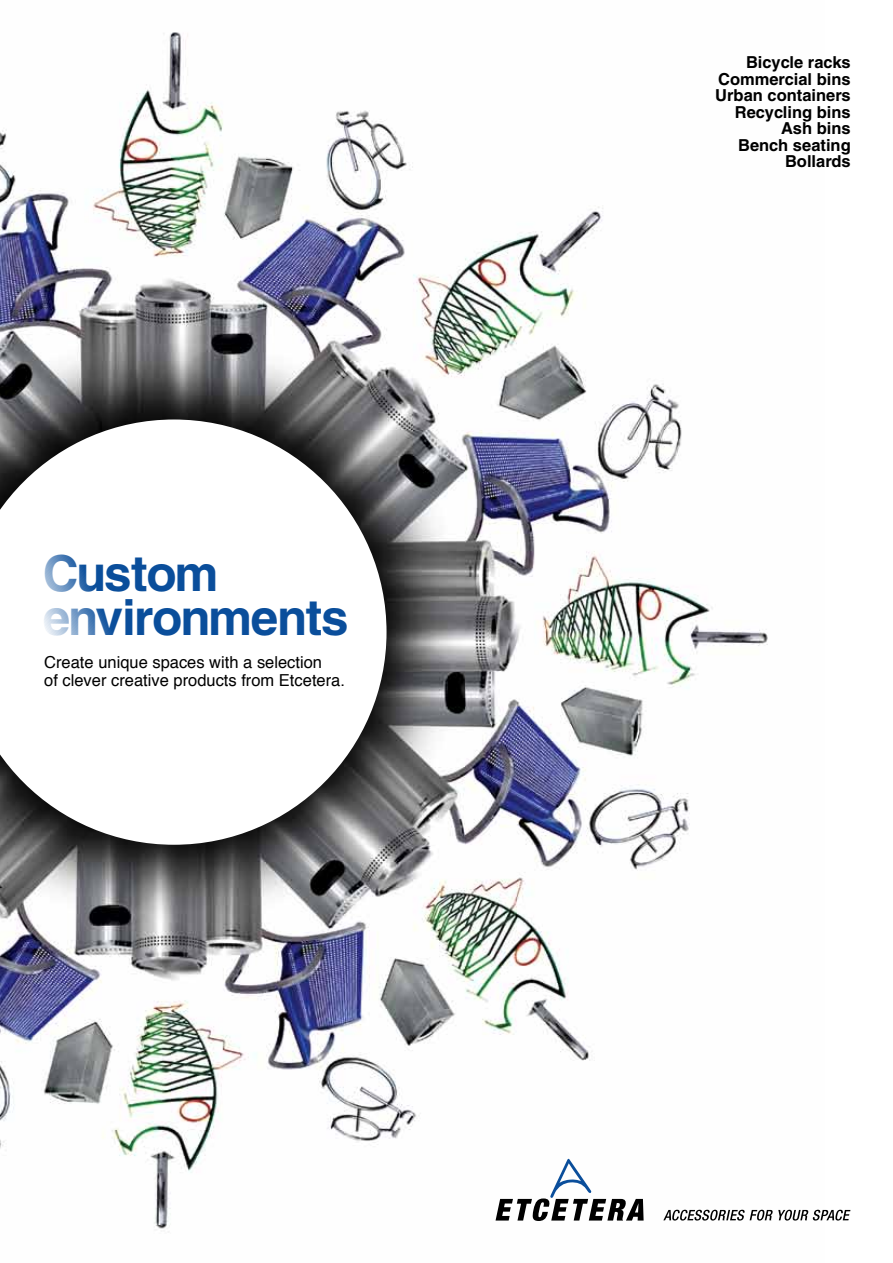
<style>
.page{position:relative;width:893px;height:1263px;background:#fff}
.page>*{position:absolute;margin:0;border:0;box-sizing:border-box;transform-origin:0 0}
.t1{font:700 49.5px/43.5px "Helvetica";letter-spacing:-.035em;color:#0a4e9b}
.t2{font:700 16.5px/16.5px "Helvetica";color:#000;text-align:right}
.t3{font:16.5px/18px "Helvetica";color:#000}
</style>
<div class="page">
<img style="left:0;top:32px;width:824px;height:1200px">
<svg style="left:0;top:419px;width:387px;height:426px"></svg>
<svg style="left:496px;top:1159px;width:148px;height:62px"></svg>
<svg style="left:663px;top:1210px;width:187px;height:10px"></svg>
<h1 class="t1" style="left:43px;top:551px;width:308px">Custom environments</h1>
<p class="t3" style="left:44px;top:654px;width:302px">Create unique spaces with a selection<br>of clever creative products from Etcetera.</p>
<p class="t2" style="left:715px;top:54px;width:137px">Bicycle racks<br>Commercial bins<br>Urban containers<br>Recycling bins<br>Ash bins<br>Bench seating<br>Bollards</p>
</div>
